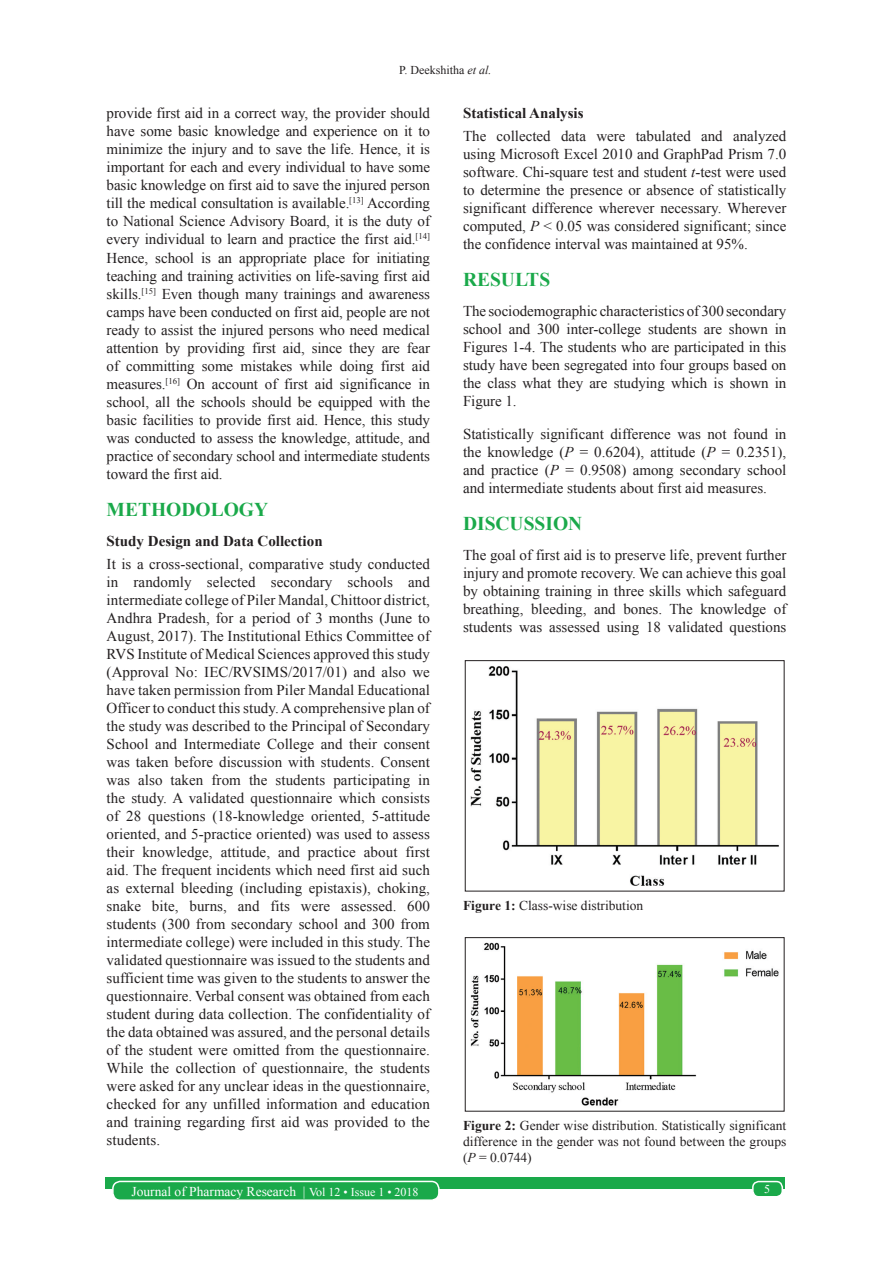
<style>
.page{position:relative;width:893px;height:1263px;background:#fff}
.page>*{position:absolute;margin:0;border:0;box-sizing:border-box;transform-origin:0 0}
.t1{font:700 19.5px "Times New Roman";color:#1aa94a}
.TX{font:15px/18px "Times New Roman";color:#231f20;text-align:justify}
.t2{font:700 15px "Times New Roman";color:#231f20}
.FGC{font:13.5px/16.2px "Times New Roman";color:#231f20;text-align:justify}
.foot1{font:13.5px "Times New Roman";color:#fff}
.t3{font:12px "Times New Roman";color:#231f20}
.foot1-2{font:12px "Times New Roman";color:#fff}
.s1{font-style:italic}
.s2{font-weight:700}
.s3{font-size:12px}
</style>
<div class="page">
<div style="left:105px;top:1177px;width:679px;height:12px;background:#1aa94a"></div>
<div style="left:113px;top:1181px;width:325px;height:19px;background:#1aa94a;border-radius:7px"></div>
<div style="left:112px;top:1180px;width:327px;height:21px;border:2px solid #fff;border-radius:7px"></div>
<div style="left:752px;top:1181px;width:29px;height:15px;background:#1aa94a;border-radius:6px"></div>
<div style="left:751px;top:1180px;width:31px;height:17px;border:2px solid #fff;border-radius:6px"></div>
<img style="left:470px;top:666px;width:309px;height:220px">
<div style="left:465px;top:660px;width:319px;height:231px;border:1px solid #231f20"></div>
<img style="left:470px;top:942px;width:309px;height:164px">
<div style="left:465px;top:937px;width:319px;height:174px;border:1px solid #231f20"></div>
<p class="t3" style="left:399px;top:62px;width:94px">P. Deekshitha <span class="s1">et al.</span></p>
<p class="TX" style="left:106px;top:104px;width:325px">provide first aid in a correct way, the provider should have some basic knowledge and experience on it to minimize the injury and to save the life. Hence, it is important for each and every individual to have some basic knowledge on first aid to save the injured person till the medical consultation is available.<sup>[13]</sup> According to National Science Advisory Board, it is the duty of every individual to learn and practice the first aid.<sup>[14] </sup>Hence, school is an appropriate place for initiating teaching and training activities on life-saving first aid skills.<sup>[15]</sup> Even though many trainings and awareness camps have been conducted on first aid, people are not ready to assist the injured persons who need medical attention by providing first aid, since they are fear of committing some mistakes while doing first aid measures.<sup>[16]</sup> On account of first aid significance in school, all the schools should be equipped with the basic facilities to provide first aid. Hence, this study was conducted to assess the knowledge, attitude, and practice of secondary school and intermediate students toward the first aid.</p>
<h1 class="t1" style="left:106px;top:495px;width:163px">METHODOLOGY</h1>
<h2 class="t2" style="left:106px;top:530px;width:217px">Study Design and Data Collection</h2>
<p class="TX" style="left:106px;top:554px;width:325px">It is a cross-sectional, comparative study conducted in randomly selected secondary schools and intermediate college of Piler Mandal, Chittoor district, Andhra Pradesh, for a period of 3 months (June to August, 2017). The Institutional Ethics Committee of RVS Institute of Medical Sciences approved this study (Approval No: IEC/RVSIMS/2017/01) and also we have taken permission from Piler Mandal Educational Officer to conduct this study. Acomprehensive plan of the study was described to the Principal of Secondary School and Intermediate College and their consent was taken before discussion with students. Consent was also taken from the students participating in the study. A validated questionnaire which consists of 28 questions (18-knowledge oriented, 5-attitude oriented, and 5-practice oriented) was used to assess their knowledge, attitude, and practice about first aid. The frequent incidents which need first aid such as external bleeding (including epistaxis), choking, snake bite, burns, and fits were assessed. 600 students (300 from secondary school and 300 from intermediate college) were included in this study. The validated questionnaire was issued to the students and sufficient time was given to the students to answer the questionnaire. Verbal consent was obtained from each student during data collection. The confidentiality of the data obtained was assured, and the personal details of the student were omitted from the questionnaire.<br>While the collection of questionnaire, the students were asked for any unclear ideas in the questionnaire, checked for any unfilled information and education and training regarding first aid was provided to the students.</p>
<h2 class="t2" style="left:463px;top:102px;width:122px">Statistical Analysis</h2>
<p class="TX" style="left:463px;top:126px;width:325px">The collected data were tabulated and analyzed using Microsoft Excel 2010 and GraphPad Prism 7.0 software. Chi-square test and student <span class="s1">t</span>-test were used to determine the presence or absence of statistically significant difference wherever necessary. Wherever computed, <span class="s1">P</span> &lt; 0.05 was considered significant; since the confidence interval was maintained at 95%.</p>
<h1 class="t1" style="left:463px;top:266px;width:89px">RESULTS</h1>
<p class="TX" style="left:463px;top:302px;width:325px">The sociodemographic characteristics of 300 secondary school and 300 inter-college students are shown in Figures 1-4. The students who are participated in this study have been segregated into four groups based on the class what they are studying which is shown in Figure 1.</p>
<p class="TX" style="left:463px;top:424px;width:325px">Statistically significant difference was not found in the knowledge (<span class="s1">P</span> = 0.6204), attitude (<span class="s1">P</span> = 0.2351), and practice (<span class="s1">P</span> = 0.9508) among secondary school and intermediate students about first aid measures.</p>
<h1 class="t1" style="left:463px;top:510px;width:121px">DISCUSSION</h1>
<p class="TX" style="left:463px;top:546px;width:325px">The goal of first aid is to preserve life, prevent further injury and promote recovery. We can achieve this goal by obtaining training in three skills which safeguard breathing, bleeding, and bones. The knowledge of students was assessed using 18 validated questions</p>
<p class="FGC" style="left:463px;top:896px;width:182px"><span class="s2">Figure 1:</span> Class-wise distribution</p>
<p class="FGC" style="left:463px;top:1116px;width:325px"><span class="s2">Figure 2:</span> Gender wise distribution. Statistically significant difference in the gender was not found between the groups (<span class="s1">P</span> = 0.0744)</p>
<p class="foot1" style="left:131px;top:1181px;width:288px">Journal of Pharmacy Research | <span class="s3">Vol 12 • Issue 1 • 2018</span></p>
<p class="foot1-2" style="left:763px;top:1180px;width:7px">5</p>
</div>
